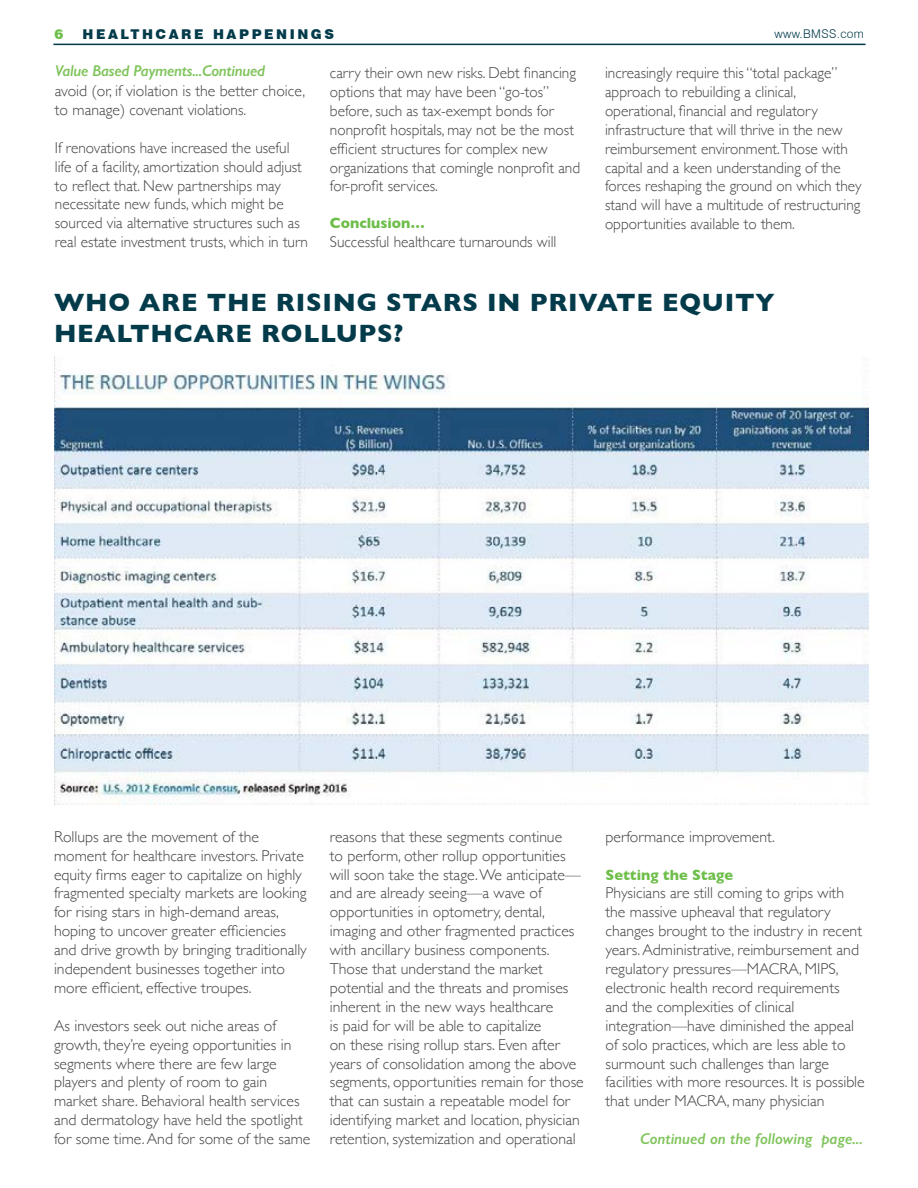
<style>
.page{position:relative;width:918px;height:1188px;background:#fff}
.page>*{position:absolute;margin:0;border:0;box-sizing:border-box;transform-origin:0 0}
.t1{font:700 25.5px/30.6px "Gill Sans";letter-spacing:.03em;color:#033b4b}
.t2{font:300 15.75px/18.9px "Gill Sans";color:#434345}
.t3{font:italic 600 15.75px "Gill Sans";color:#7fc45b}
.t4{font:italic 600 15.75px "Gill Sans";letter-spacing:-.02em;color:#7fc45b}
.t5{font:700 15px "Gill Sans";color:#6ebe4a}
.t6{font:900 13.5px "Swiss 721 BT";letter-spacing:.19em;color:#033b4b}
.t7{font:900 13.5px "Swiss 721 BT";color:#6ebe4a}
.t8{font:300 12px "Swiss 721 BT";letter-spacing:.03em;color:#033b4b}
</style>
<div class="page">
<hr style="left:53px;top:44px;width:813px;height:1px;background:#033b4b">
<img style="left:55px;top:364px;width:813px;height:441px">
<p class="t7" style="left:54px;top:26px;width:10px">6</p>
<p class="t6" style="left:82px;top:26px;width:253px">HEALTHCARE HAPPENINGS</p>
<p class="t8" style="left:774px;top:27px;width:91px">www.BMSS.com</p>
<p class="t4" style="left:55px;top:61px;width:212px">Value Based Payments...Continued</p>
<p class="t2" style="left:55px;top:81px;width:252px">avoid (or, if violation is the better choice, to manage) covenant violations.</p>
<p class="t2" style="left:55px;top:137px;width:255px">If renovations have increased the useful life of a facility, amortization should adjust to reflect that. New partnerships may necessitate new funds, which might be sourced via alternative structures such as real estate investment trusts, which in turn</p>
<p class="t2" style="left:330px;top:63px;width:252px">carry their own new risks. Debt financing options that may have been “go-tos” before, such as tax-exempt bonds for nonprofit hospitals, may not be the most efficient structures for complex new organizations that comingle nonprofit and for-profit services.</p>
<p class="t5" style="left:330px;top:211px;width:97px">Conclusion…</p>
<p class="t2" style="left:330px;top:232px;width:228px">Successful healthcare turnarounds will</p>
<p class="t2" style="left:605px;top:63px;width:258px">increasingly require this “total package” approach to rebuilding a clinical, operational, financial and regulatory infrastructure that will thrive in the new reimbursement environment.Those with capital and a keen understanding of the forces reshaping the ground on which they stand will have a multitude of restructuring opportunities available to them.</p>
<h1 class="t1" style="left:54px;top:287px;width:722px">WHO ARE THE RISING STARS IN PRIVATE EQUITY<br>HEALTHCARE ROLLUPS?</h1>
<p class="t2" style="left:54px;top:826px;width:254px">Rollups are the movement of the moment for healthcare investors. Private equity firms eager to capitalize on highly fragmented specialty markets are looking for rising stars in high-demand areas, hoping to uncover greater efficiencies and drive growth by bringing traditionally independent businesses together into more efficient, effective troupes.</p>
<p class="t2" style="left:54px;top:1015px;width:258px">As investors seek out niche areas of growth, they’re eyeing opportunities in segments where there are few large players and plenty of room to gain market share. Behavioral health services and dermatology have held the spotlight for some time. And for some of the same</p>
<p class="t2" style="left:330px;top:826px;width:256px">reasons that these segments continue<br>to perform, other rollup opportunities will soon take the stage. We anticipate— and are already seeing—a wave of opportunities in optometry, dental, imaging and other fragmented practices with ancillary business components.<br>Those that understand the market potential and the threats and promises inherent in the new ways healthcare<br>is paid for will be able to capitalize<br>on these rising rollup stars. Even after years of consolidation among the above segments, opportunities remain for those that can sustain a repeatable model for identifying market and location, physician retention, systemization and operational</p>
<p class="t2" style="left:606px;top:826px;width:171px">performance improvement.</p>
<p class="t5" style="left:606px;top:863px;width:129px">Setting the Stage</p>
<p class="t2" style="left:606px;top:883px;width:261px">Physicians are still coming to grips with the massive upheaval that regulatory changes brought to the industry in recent years. Administrative, reimbursement and regulatory pressures—MACRA, MIPS, electronic health record requirements and the complexities of clinical integration—have diminished the appeal of solo practices, which are less able to surmount such challenges than large facilities with more resources. It is possible that under MACRA, many physician</p>
<p class="t3" style="left:640px;top:1130px;width:225px">Continued on the following page...</p>
</div>
